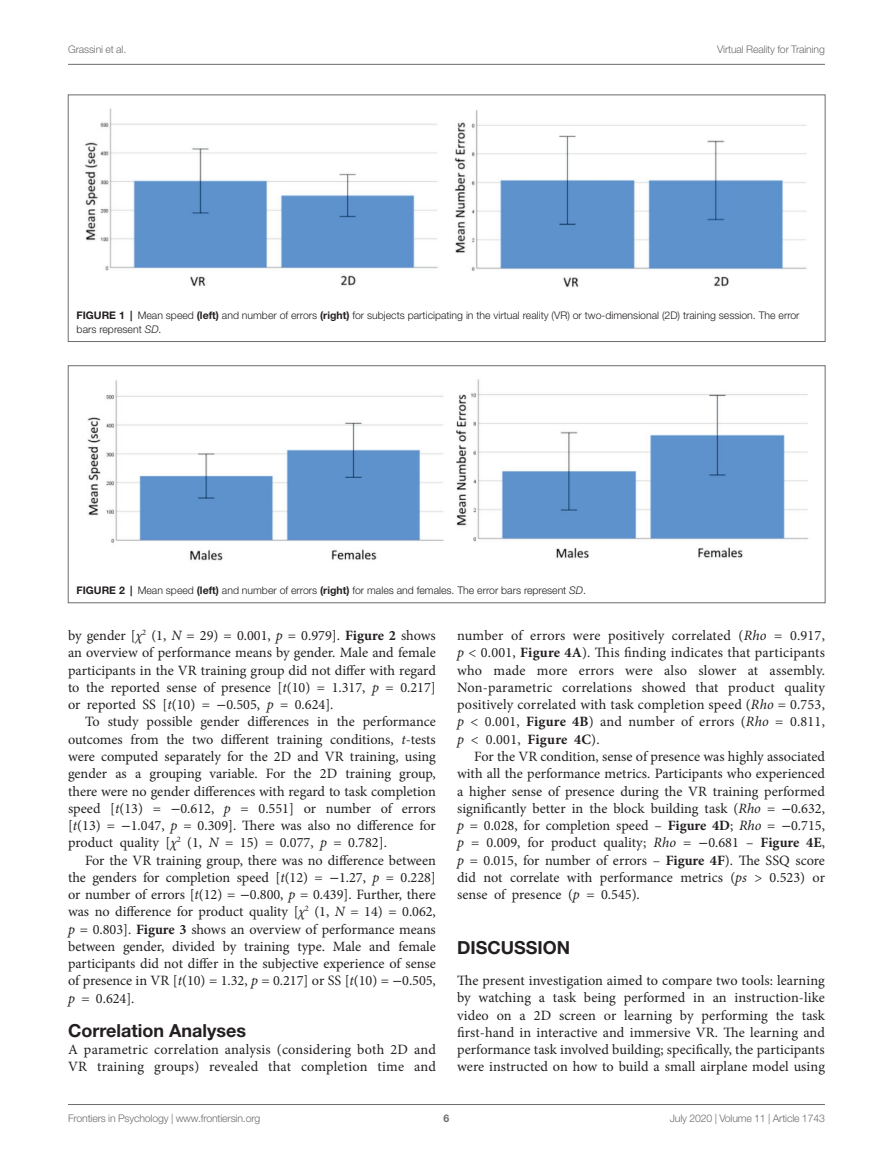
<style>
.page{position:relative;width:893px;height:1170px;background:#fff}
.page>*{position:absolute;margin:0;border:0;box-sizing:border-box;transform-origin:0 0}
.HEAD_2{font:700 18px "Helvetica Neue LT Std";color:#231f20}
.HEAD_1{font:700 18px "Helvetica Neue LT Std";color:#231f20}
.TEXT{font:14.25px/17.2px "Minion Pro";letter-spacing:-.005em;color:#231f20;text-align:justify}
.TEXT_FLUSH{font:14.25px/17.2px "Minion Pro";letter-spacing:.01em;color:#231f20;text-align:justify}
.FIG_LEG{font:300 10.5px/14.2px "Helvetica Neue LT Std";color:#231f20}
.t1{font:300 10.5px "Helvetica Neue LT Std";letter-spacing:-.015em;color:#6c6d70}
.t2{font:700 10.5px "Helvetica Neue LT Std";color:#6c6d70}
.s1{font-weight:700}
.s2{font-style:italic}
.s3{font-family:"STIX General"}
</style>
<div class="page">
<hr style="left:68px;top:64px;width:757px;height:1px;background:#6c6d70">
<hr style="left:68px;top:1104px;width:757px;height:1px;background:#6c6d70">
<img style="left:85px;top:108px;width:722px;height:180px">
<div style="left:68px;top:95px;width:757px;height:247px;border:1px solid #6c6d70"></div>
<img style="left:87px;top:379px;width:722px;height:182px">
<div style="left:68px;top:365px;width:757px;height:238px;border:1px solid #6c6d70"></div>
<p class="t1" style="left:68px;top:42px;width:60px">Grassini et al.</p>
<p class="t1" style="left:717px;top:42px;width:109px">Virtual Reality for Training</p>
<p class="FIG_LEG" style="left:77px;top:308px;width:724px"><span class="s1">FIGURE 1 |</span> Mean speed <span class="s1">(left)</span> and number of errors <span class="s1">(right)</span> for subjects participating in the virtual reality (VR) or two-dimensional (2D) training session. The error bars represent <span class="s2">SD</span>.</p>
<p class="FIG_LEG" style="left:77px;top:583px;width:511px"><span class="s1">FIGURE 2 |</span> Mean speed <span class="s1">(left)</span> and number of errors <span class="s1">(right)</span> for males and females. The error bars represent <span class="s2">SD</span>.</p>
<p class="TEXT_FLUSH" style="left:68px;top:627px;width:369px">by gender [<span class="s2">χ</span><sup>2</sup> (1, <span class="s2">N</span> = 29) = 0.001, <span class="s2">p</span> = 0.979]. <span class="s1">Figure 2</span> shows an overview of performance means by gender. Male and female participants in the VR training group did not differ with regard to the reported sense of presence [<span class="s2">t</span>(10) = 1.317, <span class="s2">p</span> = 0.217] or reported SS [<span class="s2">t</span>(10) = <span class="s3">−</span>0.505, <span class="s2">p</span> = 0.624].</p>
<p class="TEXT" style="left:68px;top:713px;width:369px;text-indent:17px">To study possible gender differences in the performance outcomes from the two different training conditions, <span class="s2">t</span>-tests were computed separately for the 2D and VR training, using gender as a grouping variable. For the 2D training group, there were no gender differences with regard to task completion speed [<span class="s2">t</span>(13) = <span class="s3">−</span>0.612, <span class="s2">p</span> = 0.551] or number of errors [<span class="s2">t</span>(13) = <span class="s3">−</span>1.047, <span class="s2">p</span> = 0.309]. There was also no difference for product quality [<span class="s2">χ</span><sup>2</sup> (1, <span class="s2">N</span> = 15) = 0.077, <span class="s2">p</span> = 0.782].</p>
<p class="TEXT" style="left:68px;top:851px;width:369px;text-indent:17px">For the VR training group, there was no difference between the genders for completion speed [<span class="s2">t</span>(12) = <span class="s3">−</span>1.27, <span class="s2">p</span> = 0.228] or number of errors [<span class="s2">t</span>(12) = <span class="s3">−</span>0.800, <span class="s2">p</span> = 0.439]. Further, there was no difference for product quality [<span class="s2">χ</span><sup>2</sup> (1, <span class="s2">N</span> = 14) = 0.062, <span class="s2">p</span> = 0.803]. <span class="s1">Figure 3</span> shows an overview of performance means between gender, divided by training type. Male and female participants did not differ in the subjective experience of sense of presence in VR [<span class="s2">t</span>(10) = 1.32, <span class="s2">p</span> = 0.217] or SS [<span class="s2">t</span>(10) = <span class="s3">−</span>0.505, <span class="s2">p</span> = 0.624].</p>
<p class="HEAD_2" style="left:68px;top:1019px;width:179px">Correlation Analyses</p>
<p class="TEXT_FLUSH" style="left:68px;top:1040px;width:369px">A parametric correlation analysis (considering both 2D and<br>VR training groups) revealed that completion time and</p>
<p class="TEXT_FLUSH" style="left:457px;top:627px;width:369px">number of errors were positively correlated (<span class="s2">Rho</span> = 0.917, <span class="s2">p</span> &lt; 0.001, <span class="s1">Figure 4A</span>). This finding indicates that participants who made more errors were also slower at assembly.<br>Non-parametric correlations showed that product quality positively correlated with task completion speed (<span class="s2">Rho</span> = 0.753, <span class="s2">p</span> &lt; 0.001, <span class="s1">Figure 4B</span>) and number of errors (<span class="s2">Rho</span> = 0.811, <span class="s2">p</span> &lt; 0.001, <span class="s1">Figure 4C</span>).</p>
<p class="TEXT" style="left:457px;top:747px;width:369px;text-indent:17px">For the VR condition, sense of presence was highly associated with all the performance metrics. Participants who experienced a higher sense of presence during the VR training performed significantly better in the block building task (<span class="s2">Rho</span> = <span class="s3">−</span>0.632, <span class="s2">p</span> = 0.028, for completion speed – <span class="s1">Figure 4D</span>; <span class="s2">Rho</span> = <span class="s3">−</span>0.715, <span class="s2">p</span> = 0.009, for product quality; <span class="s2">Rho</span> = <span class="s3">−</span>0.681 – <span class="s1">Figure 4E</span>, <span class="s2">p</span> = 0.015, for number of errors – <span class="s1">Figure 4F</span>). The SSQ score did not correlate with performance metrics (<span class="s2">ps</span> &gt; 0.523) or sense of presence (<span class="s2">p</span> = 0.545).</p>
<p class="HEAD_1" style="left:457px;top:935px;width:115px">DISCUSSION</p>
<p class="TEXT_FLUSH" style="left:457px;top:971px;width:369px">The present investigation aimed to compare two tools: learning by watching a task being performed in an instruction-like video on a 2D screen or learning by performing the task first-hand in interactive and immersive VR. The learning and performance task involved building; specifically, the participants were instructed on how to build a small airplane model using</p>
<p class="t1" style="left:68px;top:1111px;width:194px">Frontiers in Psychology | www.frontiersin.org</p>
<p class="t2" style="left:444px;top:1111px;width:7px">6</p>
<p class="t1" style="left:670px;top:1111px;width:157px">July 2020 | Volume 11 | Article 1743</p>
</div>
